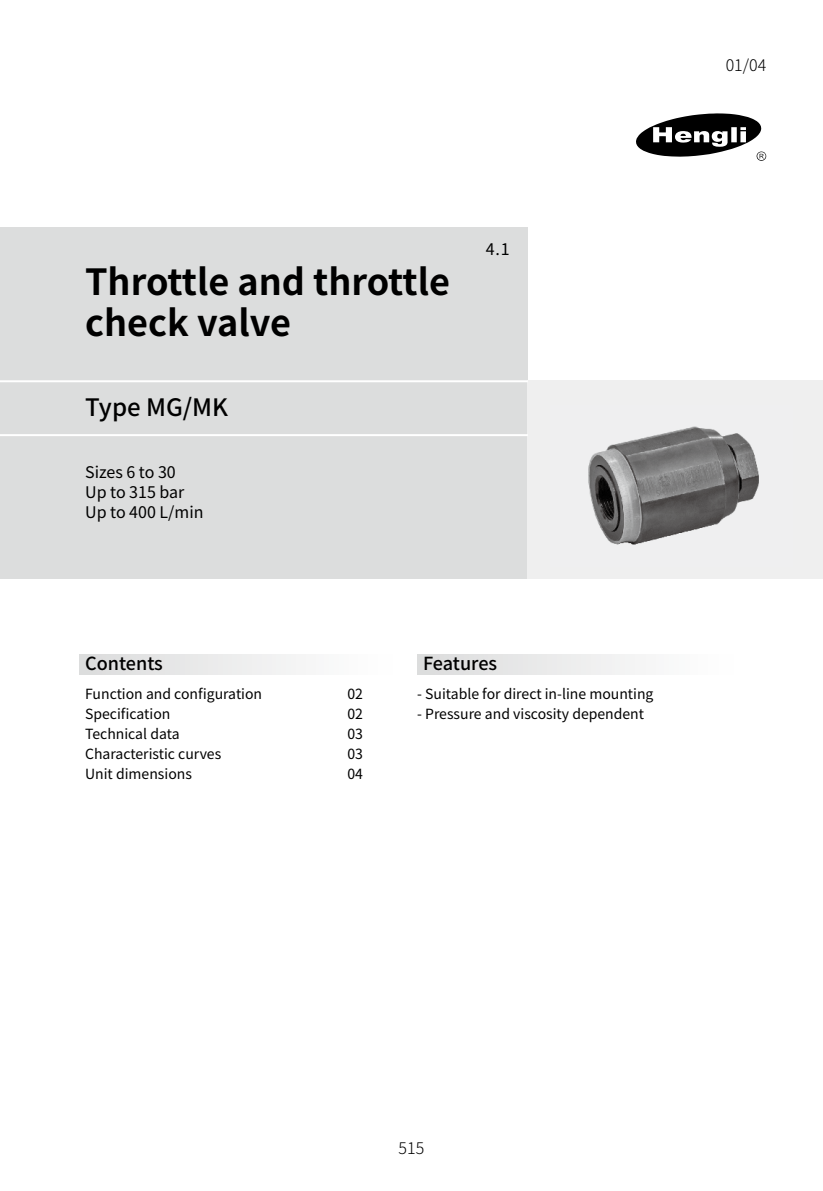
<style>
.page{position:relative;width:823px;height:1191px;background:#fff}
.page>*{position:absolute;margin:0;border:0;box-sizing:border-box;transform-origin:0 0}
.t1{font:700 36px/40.8px "Noto Sans Hans";color:#000}
.t2{font:500 24px "Noto Sans Hans";color:#000}
.t3{font:500 18px "Noto Sans Hans";color:#000}
.t4{font:16px/20px "Noto Sans Hans";color:#000}
.t5{font:300 16px "Noto Sans Hans";color:#000}
.t6{font:14px "Noto Sans Hans";color:#000}
</style>
<div class="page">
<div style="left:0;top:227px;width:527px;height:351px;background:#dcdddd"></div>
<div style="left:79px;top:654px;width:318px;height:20px;background:linear-gradient(to right,#dbdcdc,#fff)"></div>
<div style="left:417px;top:654px;width:320px;height:20px;background:linear-gradient(to right,#dbdcdc,#fff)"></div>
<div style="left:527px;top:380px;width:295px;height:198px;background:#efefef"></div>
<img style="left:588px;top:426px;width:171px;height:119px">
<svg style="left:636px;top:113px;width:129px;height:48px"></svg>
<hr style="left:0;top:434px;width:527px;height:2px;background:#fff">
<hr style="left:0;top:380px;width:527px;height:2px;background:#fff">
<h1 class="t1" style="left:85px;top:262px;width:366px">Throttle and throttle check valve</h1>
<h2 class="t2" style="left:85px;top:394px;width:144px">Type MG/MK</h2>
<p class="t4" style="left:85px;top:462px;width:120px">Sizes 6 to 30<br>Up to 315 bar<br>Up to 400 L/min</p>
<p class="t4" style="left:485px;top:239px;width:25px">4.1</p>
<p class="t3" style="left:85px;top:653px;width:79px">Contents</p>
<p class="t3" style="left:423px;top:653px;width:76px">Features</p>
<p class="t6" style="left:85px;top:685px;width:178px">Function and configuration</p>
<p class="t6" style="left:347px;top:685px;width:17px">02</p>
<p class="t6" style="left:85px;top:705px;width:87px">Specification</p>
<p class="t6" style="left:347px;top:705px;width:17px">02</p>
<p class="t6" style="left:85px;top:725px;width:96px">Technical data</p>
<p class="t6" style="left:347px;top:725px;width:17px">03</p>
<p class="t6" style="left:85px;top:745px;width:137px">Characteristic curves</p>
<p class="t6" style="left:347px;top:745px;width:17px">03</p>
<p class="t6" style="left:85px;top:765px;width:108px">Unit dimensions</p>
<p class="t6" style="left:347px;top:765px;width:17px">04</p>
<p class="t6" style="left:417px;top:685px;width:238px">- Suitable for direct in-line mounting</p>
<p class="t6" style="left:417px;top:705px;width:228px">- Pressure and viscosity dependent</p>
<p class="t5" style="left:725px;top:56px;width:42px">01/04</p>
<p class="t5" style="left:398px;top:1139px;width:27px">515</p>
</div>
